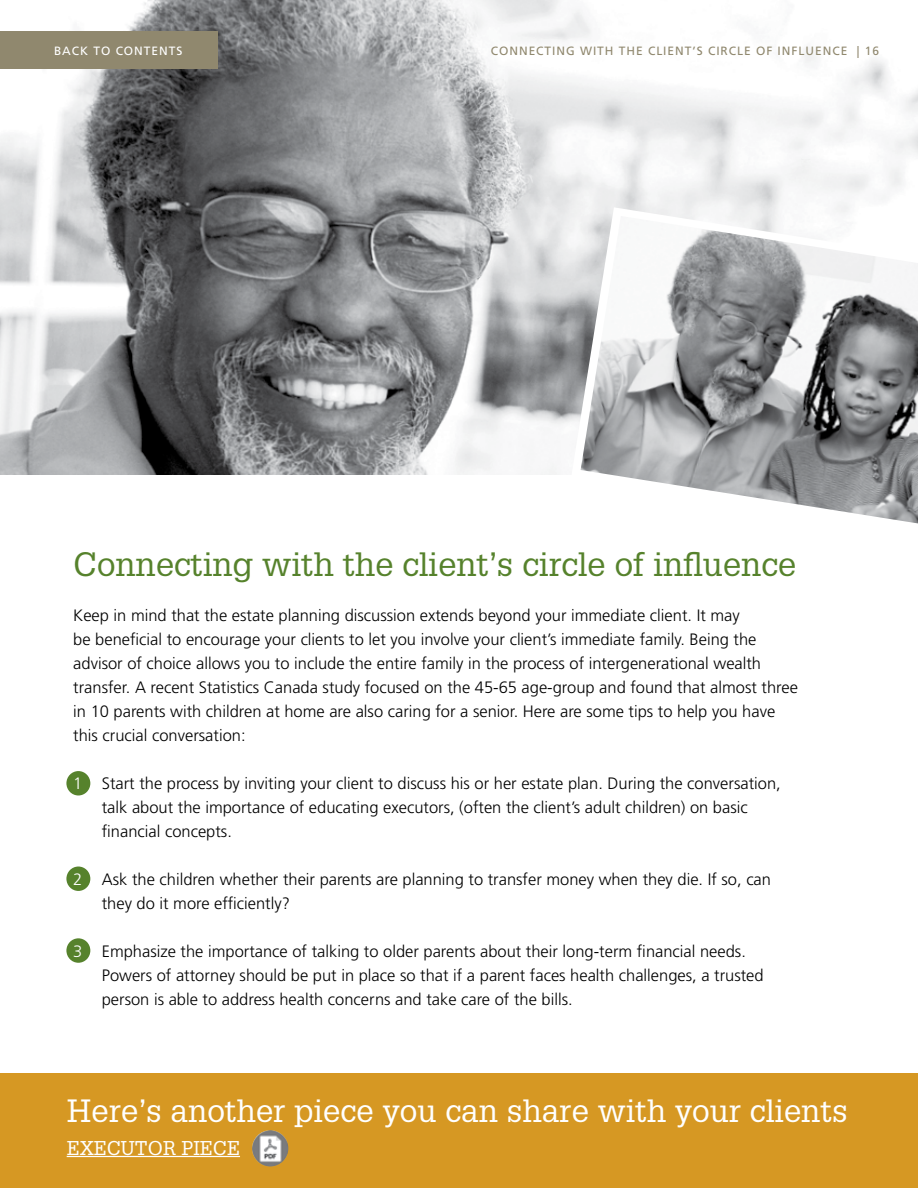
<style>
.page{position:relative;width:918px;height:1188px;background:#fff}
.page>*{position:absolute;margin:0;border:0;box-sizing:border-box;transform-origin:0 0}
.t1{font:33px "Glypha LT Std";color:#56822c}
.t2{font:31.5px "Glypha LT Std";color:#fff}
.t3{font:19.5px "Glypha LT Std";color:#fff}
.t4{font:300 16.5px/24px "Frutiger LT Std";color:#000}
.t5{font:12px "Frutiger LT Std";letter-spacing:.08em;color:#90886e}
.t6{font:12px "Frutiger LT Std";letter-spacing:.08em;color:#fff}
.s1{color:#fff}
</style>
<div class="page">
<img style="left:0;top:0;width:918px;height:475px">
<svg style="left:571px;top:207px;width:347px;height:317px"></svg>
<img style="left:581px;top:216px;width:337px;height:307px">
<div style="left:0;top:1074px;width:918px;height:114px;background:#d69823"></div>
<hr style="left:67px;top:1156px;width:173px;height:1px;background:#fff">
<div style="left:66px;top:771px;width:24px;height:24px;background:#56822c;border-radius:50%"></div>
<div style="left:66px;top:867px;width:24px;height:24px;background:#56822c;border-radius:50%"></div>
<div style="left:66px;top:938px;width:24px;height:25px;background:#56822c;border-radius:50%"></div>
<img style="left:252px;top:1130px;width:36px;height:36px;border-radius:18px">
<div style="left:0;top:31px;width:217px;height:38px;background:#90886e"></div>
<p class="t6" style="left:54px;top:44px;width:130px">BACK TO CONTENTS</p>
<p class="t5" style="left:491px;top:43px;width:390px">CONNECTING WITH THE CLIENT’S CIRCLE OF INFLUENCE | 16</p>
<h1 class="t1" style="left:73px;top:544px;width:724px">Connecting with the client’s circle of influence</h1>
<p class="t4" style="left:73px;top:604px;width:726px">Keep in mind that the estate planning discussion extends beyond your immediate client. It may<br>be beneficial to encourage your clients to let you involve your client’s immediate family. Being the advisor of choice allows you to include the entire family in the process of intergenerational wealth transfer. A recent Statistics Canada study focused on the 45-65 age-group and found that almost three in 10 parents with children at home are also caring for a senior. Here are some tips to help you have this crucial conversation:</p>
<p class="t4" style="left:102px;top:772px;width:681px;text-indent:-28px"><span class="s1">1</span> Start the process by inviting your client to discuss his or her estate plan. During the conversation, talk about the importance of educating executors, (often the client’s adult children) on basic financial concepts.</p>
<p class="t4" style="left:102px;top:868px;width:671px;text-indent:-28px"><span class="s1">2</span> Ask the children whether their parents are planning to transfer money when they die. If so, can they do it more efficiently?</p>
<p class="t4" style="left:102px;top:940px;width:663px;text-indent:-28px"><span class="s1">3</span> Emphasize the importance of talking to older parents about their long-term financial needs.<br>Powers of attorney should be put in place so that if a parent faces health challenges, a trusted person is able to address health concerns and take care of the bills.</p>
<h2 class="t2" style="left:67px;top:1092px;width:783px">Here’s another piece you can share with your clients</h2>
<p class="t3" style="left:67px;top:1136px;width:175px">EXECUTOR PIECE</p>
</div>
